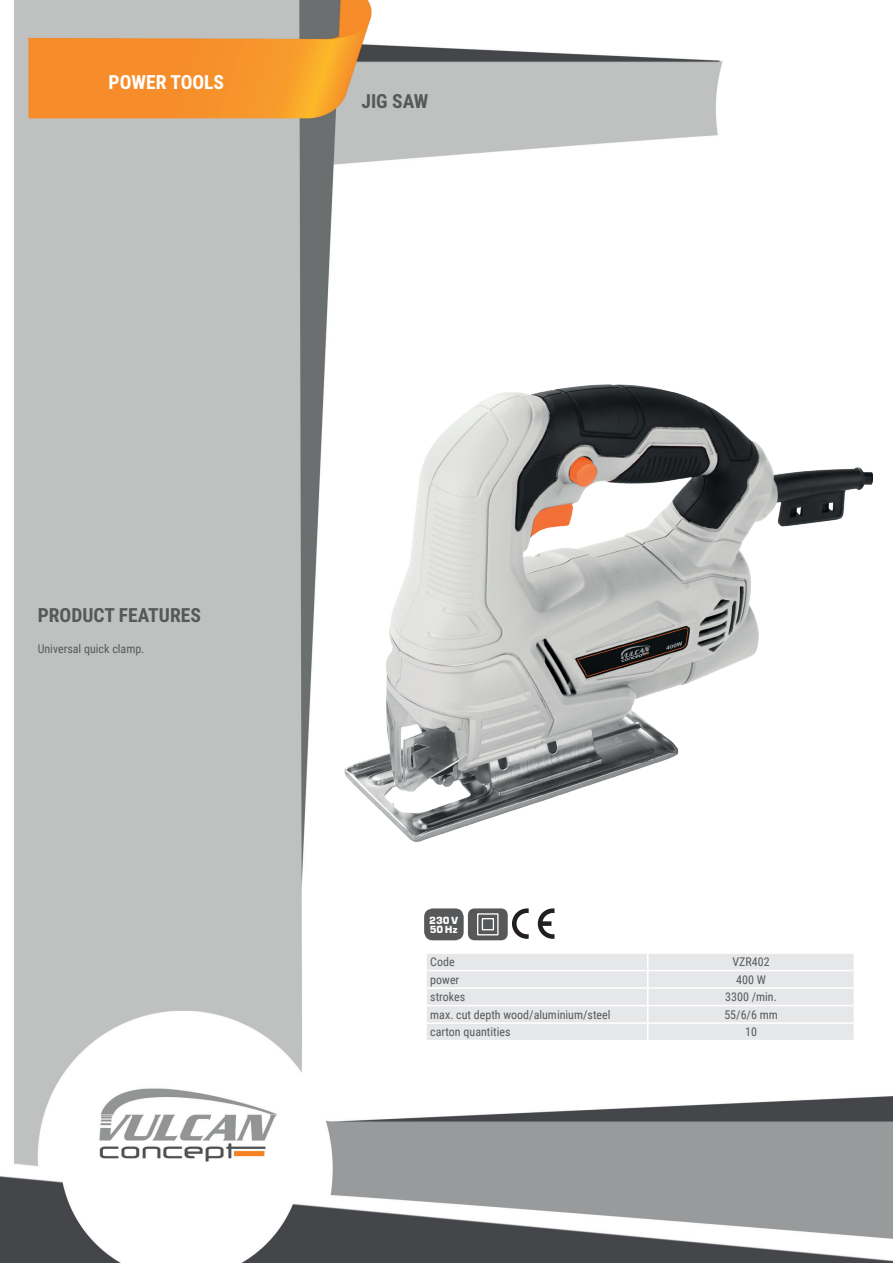
<style>
.page{position:relative;width:893px;height:1263px;background:#fff}
.page>*{position:absolute;margin:0;border:0;box-sizing:border-box;transform-origin:0 0}
.t1{font:700 19.5px "Roboto Condensed";color:#57585a}
.t2{font:700 19.5px "Roboto Condensed";color:#fff}
.t3{font:12px "Roboto Condensed";color:#57585a}
.t4{font:700 9.75px/8.6px "Square 721 BT";color:#fff}
</style>
<div class="page">
<img style="left:0;top:0;width:893px;height:1263px">
<img style="left:345px;top:385px;width:527px;height:456px">
<div style="left:425px;top:954px;width:430px;height:86px;background:#e6e7e9"></div>
<hr style="left:425px;top:952px;width:223px;height:2px;background:#fff">
<hr style="left:648px;top:952px;width:207px;height:2px;background:#fff">
<hr style="left:425px;top:970px;width:223px;height:1px;background:#fff">
<hr style="left:648px;top:970px;width:207px;height:1px;background:#fff">
<hr style="left:425px;top:987px;width:223px;height:2px;background:#fff">
<hr style="left:648px;top:987px;width:207px;height:2px;background:#fff">
<hr style="left:425px;top:1005px;width:223px;height:1px;background:#fff">
<hr style="left:648px;top:1005px;width:207px;height:1px;background:#fff">
<hr style="left:425px;top:1022px;width:223px;height:2px;background:#fff">
<hr style="left:648px;top:1022px;width:207px;height:2px;background:#fff">
<hr style="left:425px;top:1040px;width:223px;height:1px;background:#fff">
<hr style="left:648px;top:1040px;width:207px;height:1px;background:#fff">
<div style="left:425px;top:909px;width:38px;height:31px;background:#57585a;border-radius:8px"></div>
<div style="left:424px;top:908px;width:40px;height:32px;border:1px solid #57585a;border-radius:8px"></div>
<div style="left:468px;top:908px;width:40px;height:32px;background:#57585a;border-radius:7px"></div>
<svg style="left:477px;top:913px;width:22px;height:23px"></svg>
<svg style="left:538px;top:908px;width:16px;height:31px"></svg>
<svg style="left:512px;top:908px;width:17px;height:31px"></svg>
<h1 class="t2" style="left:109px;top:69px;width:117px">POWER TOOLS</h1>
<h1 class="t1" style="left:361px;top:88px;width:69px">JIG SAW</h1>
<h1 class="t1" style="left:38px;top:601px;width:165px">PRODUCT FEATURES</h1>
<p class="t3" style="left:38px;top:640px;width:108px">Universal quick clamp.</p>
<p class="t4" style="left:429px;top:916px;width:31px">230 V<br>50Hz</p>
<p class="t3" style="left:430px;top:954px;width:26px">Code</p>
<p class="t3" style="left:732px;top:954px;width:39px">VZR402</p>
<p class="t3" style="left:430px;top:971px;width:31px">power</p>
<p class="t3" style="left:736px;top:971px;width:31px">400 W</p>
<p class="t3" style="left:430px;top:989px;width:36px">strokes</p>
<p class="t3" style="left:725px;top:989px;width:53px">3300 /min.</p>
<p class="t3" style="left:430px;top:1006px;width:182px">max. cut depth wood/aluminium/steel</p>
<p class="t3" style="left:724px;top:1006px;width:55px">55/6/6 mm</p>
<p class="t3" style="left:430px;top:1024px;width:82px">carton quantities</p>
<p class="t3" style="left:745px;top:1024px;width:13px">10</p>
</div>
